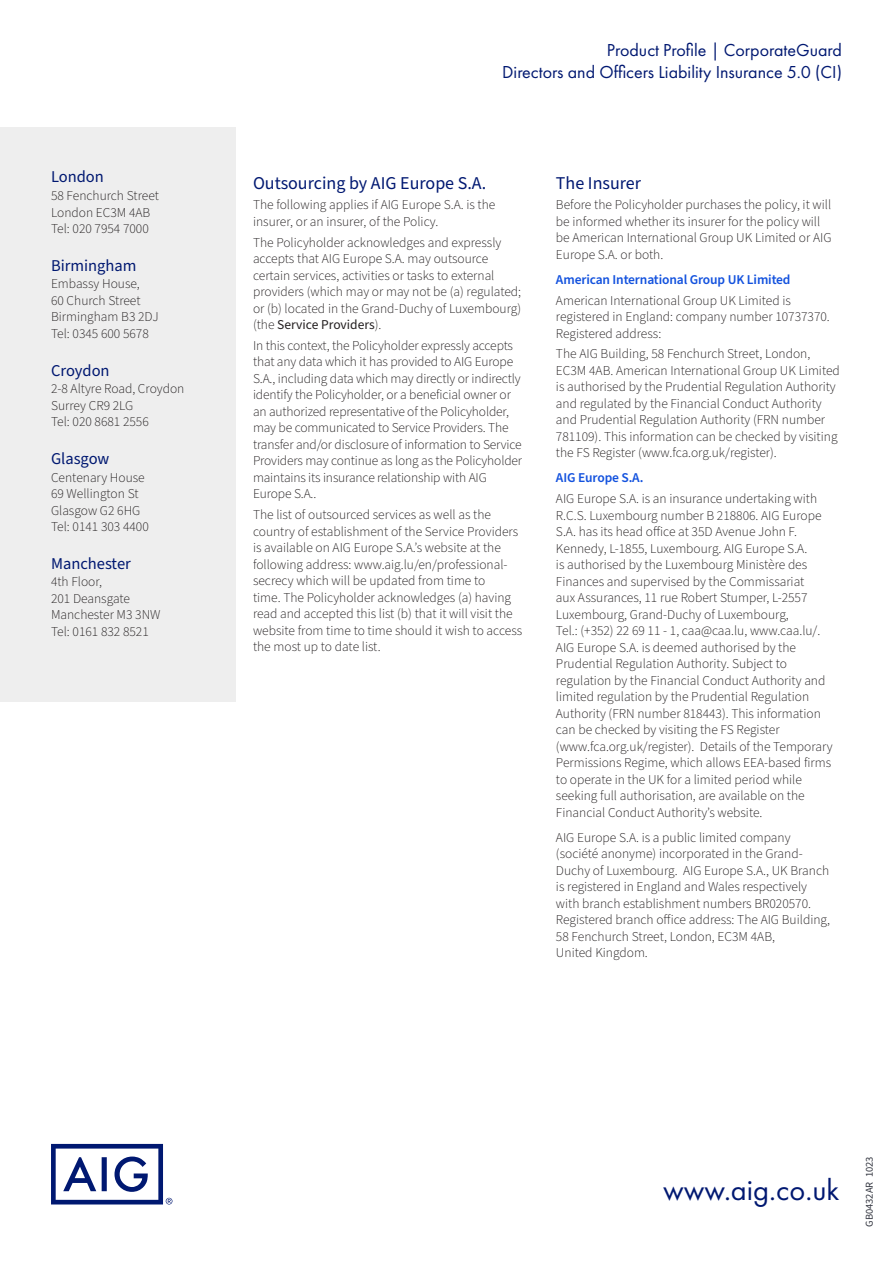
<style>
.page{position:relative;width:893px;height:1263px;background:#fff}
.page>*{position:absolute;margin:0;border:0;box-sizing:border-box;transform-origin:0 0}
.intro{font:30.3px "Futura PT";color:#001871}
.intro-2{font:18px/21.6px "Futura PT";color:#001871;text-align:right}
.intro-3{font:18px "Source Sans Pro";color:#001871}
.intro-4{font:16.5px "Source Sans Pro";color:#001871}
.intro-5{font:300 13.5px/16.5px "Source Sans Pro";color:#231f20}
.intro-6{font:600 13.5px "Source Sans Pro";letter-spacing:-.01em;color:#1352de}
.intro-7{font:10.5px "Source Sans Pro";color:#343741}
.s1{font-weight:400}
</style>
<div class="page">
<svg style="left:51px;top:1144px;width:121px;height:60px"></svg>
<div style="left:0;top:128px;width:235px;height:574px;background:#eee"></div>
<p class="intro-4" style="left:51px;top:166px;width:54px">London</p>
<p class="intro-5" style="left:51px;top:188px;width:109px">58 Fenchurch Street</p>
<p class="intro-5" style="left:51px;top:204px;width:101px">London EC3M 4AB</p>
<p class="intro-5" style="left:51px;top:221px;width:99px">Tel: 020 7954 7000</p>
<p class="intro-4" style="left:51px;top:254px;width:87px">Birmingham</p>
<p class="intro-5" style="left:51px;top:276px;width:91px">Embassy House,<br>60 Church Street</p>
<p class="intro-5" style="left:51px;top:309px;width:109px">Birmingham B3 2DJ</p>
<p class="intro-5" style="left:51px;top:326px;width:99px">Tel: 0345 600 5678</p>
<p class="intro-4" style="left:51px;top:359px;width:60px">Croydon</p>
<p class="intro-5" style="left:51px;top:381px;width:135px">2-8 Altyre Road, Croydon</p>
<p class="intro-5" style="left:51px;top:397px;width:84px">Surrey CR9 2LG</p>
<p class="intro-5" style="left:51px;top:414px;width:99px">Tel: 020 8681 2556</p>
<p class="intro-4" style="left:51px;top:447px;width:60px">Glasgow</p>
<p class="intro-5" style="left:51px;top:469px;width:95px">Centenary House</p>
<p class="intro-5" style="left:51px;top:486px;width:89px">69 Wellington St</p>
<p class="intro-5" style="left:51px;top:502px;width:91px">Glasgow G2 6HG</p>
<p class="intro-5" style="left:51px;top:519px;width:99px">Tel: 0141 303 4400</p>
<p class="intro-4" style="left:51px;top:552px;width:81px">Manchester</p>
<p class="intro-5" style="left:51px;top:574px;width:111px">4th Floor,<br>201 Deansgate<br>Manchester M3 3NW</p>
<p class="intro-5" style="left:51px;top:624px;width:99px">Tel: 0161 832 8521</p>
<p class="intro-2" style="left:502px;top:39px;width:341px">Product Profile | CorporateGuard<br>Directors and Officers Liability Insurance 5.0 (CI)</p>
<p class="intro-3" style="left:253px;top:171px;width:235px">Outsourcing by AIG Europe S.A.</p>
<p class="intro-5" style="left:253px;top:197px;width:244px">The following applies if AIG Europe S.A. is the insurer, or an insurer, of the Policy.</p>
<p class="intro-5" style="left:253px;top:234px;width:270px">The Policyholder acknowledges and expressly accepts that AIG Europe S.A. may outsource certain services, activities or tasks to external providers (which may or may not be (a) regulated; or (b) located in the Grand-Duchy of Luxembourg) (the <span class="s1">Service Providers</span>).</p>
<p class="intro-5" style="left:253px;top:337px;width:271px">In this context, the Policyholder expressly accepts that any data which it has provided to AIG Europe S.A., including data which may directly or indirectly identify the Policyholder, or a beneficial owner or an authorized representative of the Policyholder, may be communicated to Service Providers. The transfer and/or disclosure of information to Service Providers may continue as long as the Policyholder maintains its insurance relationship with AIG Europe S.A..</p>
<p class="intro-5" style="left:253px;top:507px;width:271px">The list of outsourced services as well as the country of establishment of the Service Providers is available on AIG Europe S.A.’s website at the following address: www.aig.lu/en/professional&shy;secrecy which will be updated from time to<br>time. The Policyholder acknowledges (a) having read and accepted this list (b) that it will visit the website from time to time should it wish to access the most up to date list.</p>
<p class="intro-3" style="left:556px;top:171px;width:87px">The Insurer</p>
<p class="intro-5" style="left:556px;top:197px;width:277px">Before the Policyholder purchases the policy, it will be informed whether its insurer for the policy will be American International Group UK Limited or AIG Europe S.A. or both.</p>
<p class="intro-6" style="left:556px;top:270px;width:236px">American International Group UK Limited</p>
<p class="intro-5" style="left:556px;top:292px;width:275px">American International Group UK Limited is registered in England: company number 10737370.<br>Registered address:</p>
<p class="intro-5" style="left:556px;top:346px;width:285px">The AIG Building, 58 Fenchurch Street, London, EC3M 4AB. American International Group UK Limited is authorised by the Prudential Regulation Authority and regulated by the Financial Conduct Authority and Prudential Regulation Authority (FRN number 781109). This information can be checked by visiting the FS Register (www.fca.org.uk/register).</p>
<p class="intro-6" style="left:556px;top:469px;width:89px">AIG Europe S.A.</p>
<p class="intro-5" style="left:556px;top:491px;width:278px">AIG Europe S.A. is an insurance undertaking with R.C.S. Luxembourg number B 218806. AIG Europe S.A. has its head office at 35D Avenue John F.<br>Kennedy, L-1855, Luxembourg. AIG Europe S.A.<br>is authorised by the Luxembourg Ministère des Finances and supervised by the Commissariat<br>aux Assurances, 11 rue Robert Stumper, L-2557<br>Luxembourg, Grand-Duchy of Luxembourg,<br>Tel.: (+352) 22 69 11 - 1, caa@caa.lu, www.caa.lu/.<br>AIG Europe S.A. is deemed authorised by the Prudential Regulation Authority. Subject to regulation by the Financial Conduct Authority and limited regulation by the Prudential Regulation Authority (FRN number 818443). This information can be checked by visiting the FS Register (www.fca.org.uk/register). Details of the Temporary Permissions Regime, which allows EEA-based firms to operate in the UK for a limited period while seeking full authorisation, are available on the Financial Conduct Authority’s website.</p>
<p class="intro-5" style="left:556px;top:829px;width:276px">AIG Europe S.A. is a public limited company (société anonyme) incorporated in the Grand-Duchy of Luxembourg. AIG Europe S.A., UK Branch is registered in England and Wales respectively with branch establishment numbers BR020570.<br>Registered branch office address: The AIG Building, 58 Fenchurch Street, London, EC3M 4AB,<br>United Kingdom.</p>
<p class="intro" style="left:663px;top:1171px;width:178px">www.aig.co.uk</p>
<p class="intro-7" style="left:862px;top:1227px;width:72px;rotate:-90deg">GB0432AR 1023</p>
</div>
